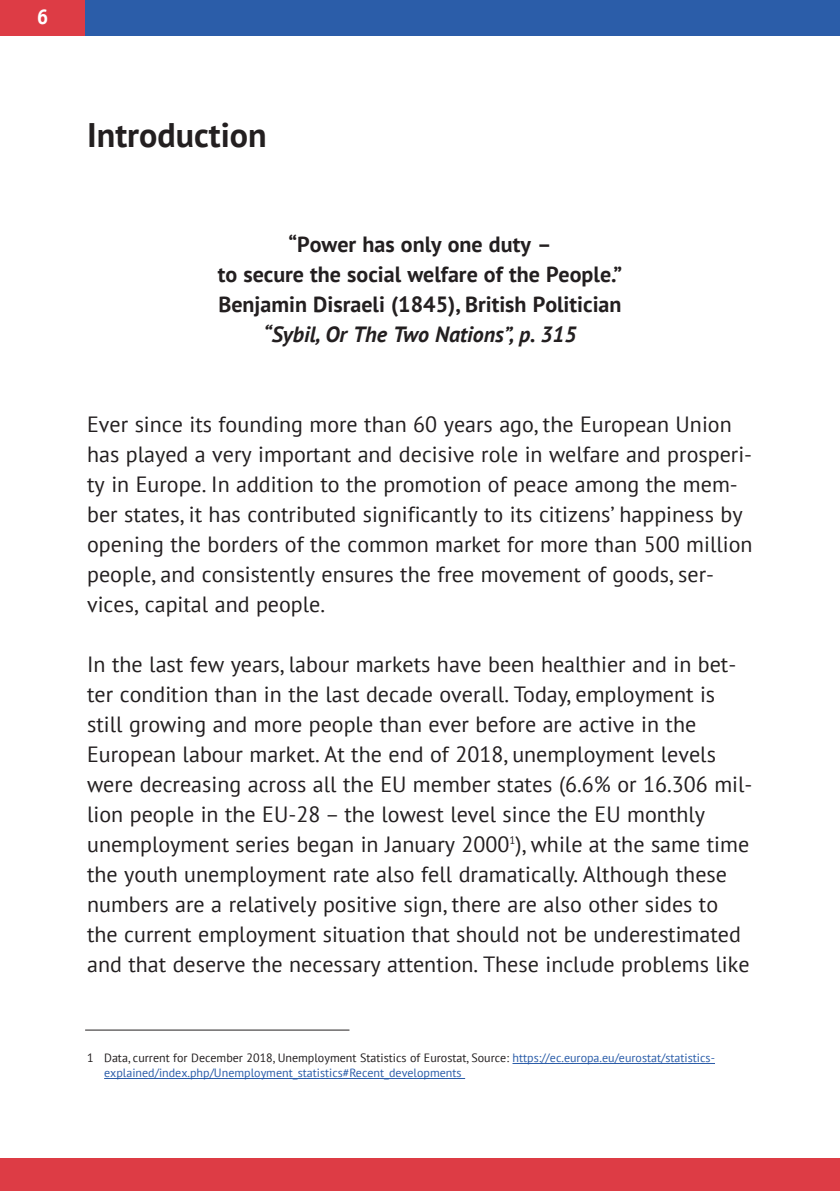
<style>
.page{position:relative;width:840px;height:1191px;background:#fff}
.page>*{position:absolute;margin:0;border:0;box-sizing:border-box;transform-origin:0 0}
.t1{font:700 34px "PT Sans";color:#231f20}
.t2{font:22px/30px "PT Sans";color:#231f20}
.t3{font:700 22px "PT Sans";color:#231f20}
.t4{font:italic 700 22px "PT Sans";color:#231f20}
.t5{font:700 22px "Officina Sans";color:#fff}
.t6{font:12px/15px "PT Sans";color:#2b5da9}
.s1{color:#231f20}
</style>
<div class="page">
<div style="left:0;top:1158px;width:839px;height:32px;background:#dd3c45"></div>
<div style="left:76px;top:0;width:763px;height:36px;background:#2b5da9"></div>
<div style="left:0;top:0;width:84px;height:36px;background:#dd3c45"></div>
<hr style="left:512px;top:1063px;width:202px;height:1px;background:#2b5da9">
<hr style="left:104px;top:1078px;width:361px;height:1px;background:#2b5da9">
<hr style="left:85px;top:1029px;width:264px;height:1px;background:#231f20">
<p class="t5" style="left:37px;top:8px;width:13px">6</p>
<p class="t1" style="left:87px;top:116px;width:181px">Introduction</p>
<p class="t3" style="left:288px;top:232px;width:264px">“Power has only one duty –</p>
<p class="t3" style="left:217px;top:262px;width:406px">to secure the social welfare of the People.”</p>
<p class="t3" style="left:218px;top:292px;width:404px">Benjamin Disraeli (1845), British Politician</p>
<p class="t4" style="left:263px;top:322px;width:314px">“Sybil, Or The Two Nations”, p. 315</p>
<p class="t2" style="left:87px;top:410px;width:666px">Ever since its founding more than 60 years ago, the European Union has played a very important and decisive role in welfare and prosperi&shy;ty in Europe. In addition to the promotion of peace among the mem&shy;ber states, it has contributed significantly to its citizens’ happiness by opening the borders of the common market for more than 500 million people, and consistently ensures the free movement of goods, ser&shy;vices, capital and people.</p>
<p class="t2" style="left:87px;top:650px;width:666px">In the last few years, labour markets have been healthier and in bet&shy;ter condition than in the last decade overall. Today, employment is still growing and more people than ever before are active in the European labour market. At the end of 2018, unemployment levels were decreasing across all the EU member states (6.6% or 16.306 mil&shy;lion people in the EU-28 – the lowest level since the EU monthly unemployment series began in January 2000<sup>1</sup>), while at the same time the youth unemployment rate also fell dramatically. Although these numbers are a relatively positive sign, there are also other sides to the current employment situation that should not be underestimated and that deserve the necessary attention. These include problems like</p>
<p class="t6" style="left:104px;top:1050px;width:612px;text-indent:-17px"><span class="s1">1 Data, current for December 2018, Unemployment Statistics of Eurostat, Source:</span> https://ec.europa.eu/eurostat/statistics&shy;explained/index.php/Unemployment_statistics#Recent_developments</p>
</div>
